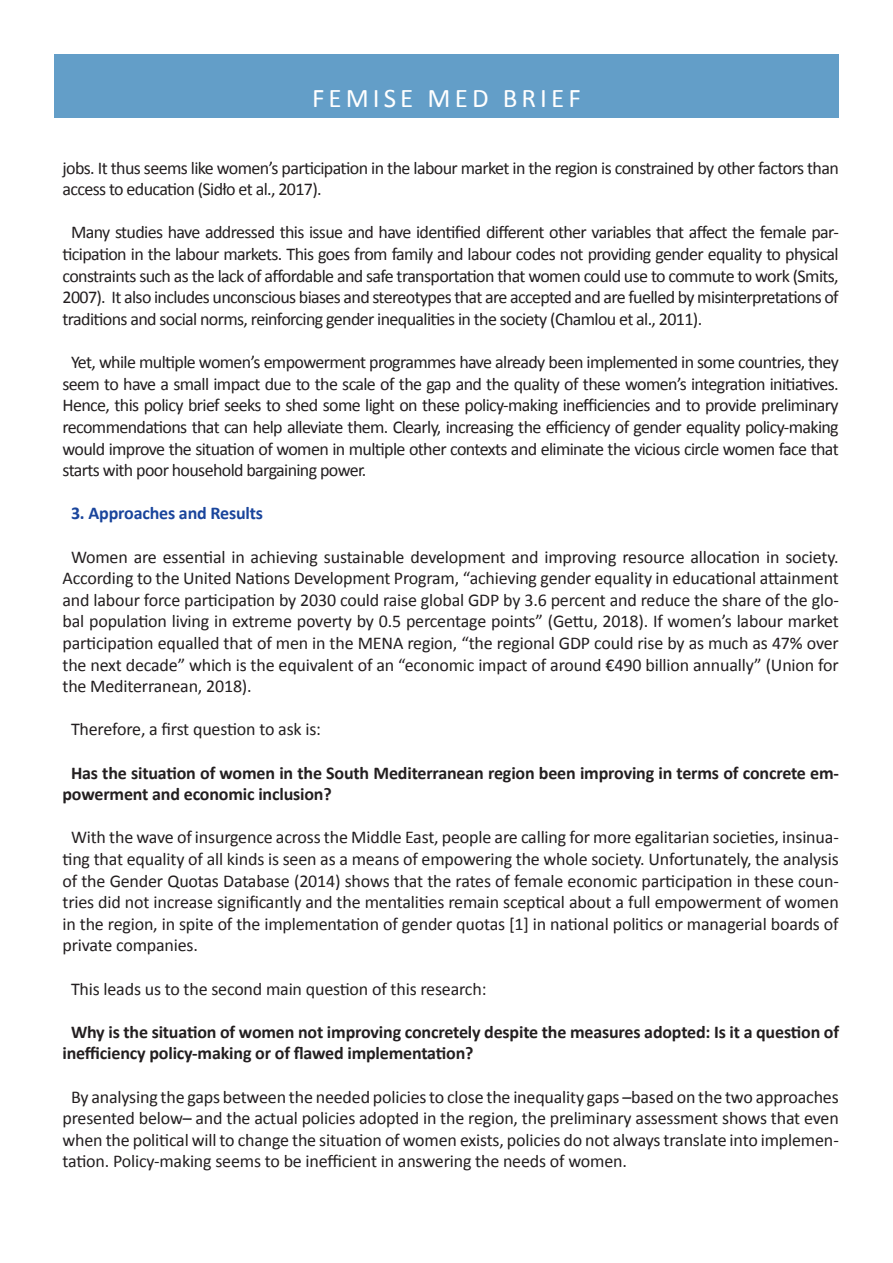
<style>
.page{position:relative;width:893px;height:1263px;background:#fff}
.page>*{position:absolute;margin:0;border:0;box-sizing:border-box;transform-origin:0 0}
.t1{font:27px "Calibri";letter-spacing:.15em;color:#fff}
.t2{font:18px/21.6px "Calibri";letter-spacing:-.03em;color:#231f20;text-align:justify}
.t3{font:700 18px/21.6px "Calibri";letter-spacing:-.01em;color:#231f20}
.t4{font:18px "Calibri";letter-spacing:-.01em;color:#231f20}
.t5{font:700 18px "Calibri";letter-spacing:-.01em;color:#1a459c}
</style>
<div class="page">
<div style="left:54px;top:54px;width:785px;height:64px;background:#639ec8"></div>
<p class="t1" style="left:312px;top:81px;width:270px">FEMISE MED BRIEF</p>
<p class="t2" style="left:63px;top:157px;width:778px">jobs. It thus seems like women’s participation in the labour market in the region is constrained by other factors than access to education (Sidło et al., 2017).</p>
<p class="t2" style="left:63px;top:222px;width:778px;text-indent:9px">Many studies have addressed this issue and have identified different other variables that affect the female par&shy;ticipation in the labour markets. This goes from family and labour codes not providing gender equality to physical constraints such as the lack of affordable and safe transportation that women could use to commute to work (Smits, 2007). It also includes unconscious biases and stereotypes that are accepted and are fuelled by misinterpretations of traditions and social norms, reinforcing gender inequalities in the society (Chamlou et al., 2011).</p>
<p class="t2" style="left:63px;top:351px;width:778px;text-indent:9px">Yet, while multiple women’s empowerment programmes have already been implemented in some countries, they seem to have a small impact due to the scale of the gap and the quality of these women’s integration initiatives.<br>Hence, this policy brief seeks to shed some light on these policy-making inefficiencies and to provide preliminary recommendations that can help alleviate them. Clearly, increasing the efficiency of gender equality policy-making would improve the situation of women in multiple other contexts and eliminate the vicious circle women face that starts with poor household bargaining power.</p>
<p class="t5" style="left:71px;top:502px;width:194px">3. Approaches and Results</p>
<p class="t2" style="left:63px;top:546px;width:778px;text-indent:9px">Women are essential in achieving sustainable development and improving resource allocation in society.<br>According to the United Nations Development Program, “achieving gender equality in educational attainment and labour force participation by 2030 could raise global GDP by 3.6 percent and reduce the share of the glo&shy;bal population living in extreme poverty by 0.5 percentage points” (Gettu, 2018). If women’s labour market participation equalled that of men in the MENA region, “the regional GDP could rise by as much as 47% over the next decade” which is the equivalent of an “economic impact of around €490 billion annually” (Union for the Mediterranean, 2018).</p>
<p class="t4" style="left:71px;top:718px;width:252px">Therefore, a first question to ask is:</p>
<p class="t3" style="left:63px;top:762px;width:778px;text-indent:9px">Has the situation of women in the South Mediterranean region been improving in terms of concrete em&shy;powerment and economic inclusion?</p>
<p class="t2" style="left:63px;top:827px;width:778px;text-indent:9px">With the wave of insurgence across the Middle East, people are calling for more egalitarian societies, insinua&shy;ting that equality of all kinds is seen as a means of empowering the whole society. Unfortunately, the analysis of the Gender Quotas Database (2014) shows that the rates of female economic participation in these coun&shy;tries did not increase significantly and the mentalities remain sceptical about a full empowerment of women in the region, in spite of the implementation of gender quotas [1] in national politics or managerial boards of private companies.</p>
<p class="t4" style="left:71px;top:977px;width:417px">This leads us to the second main question of this research:</p>
<p class="t3" style="left:63px;top:1021px;width:778px;text-indent:9px">Why is the situation of women not improving concretely despite the measures adopted: Is it a question of inefficiency policy-making or of flawed implementation?</p>
<p class="t2" style="left:63px;top:1086px;width:778px;text-indent:9px">By analysing the gaps between the needed policies to close the inequality gaps –based on the two approaches presented below– and the actual policies adopted in the region, the preliminary assessment shows that even when the political will to change the situation of women exists, policies do not always translate into implemen&shy;tation. Policy-making seems to be inefficient in answering the needs of women.</p>
</div>
